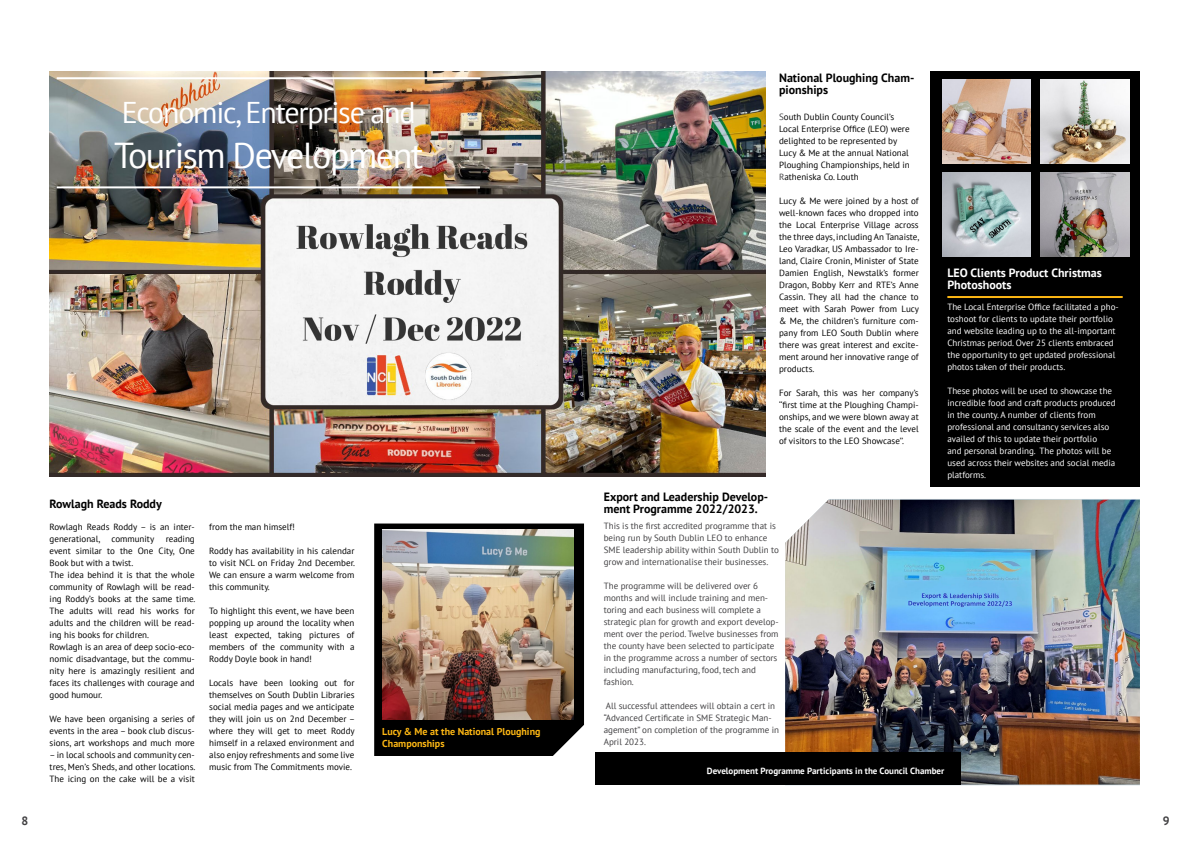
<style>
.page{position:relative;width:1191px;height:842px;background:#fff}
.page>*{position:absolute;margin:0;border:0;box-sizing:border-box;transform-origin:0 0}
.t1{font:36px "PT Sans";letter-spacing:-.04em;color:#fff}
.t2{font:30px "PT Sans";letter-spacing:-.04em;color:#fff}
.t3{font:700 12px/12px "PT Sans";color:#000}
.t4{font:700 12px/12px "PT Sans";color:#fff}
.t5{font:700 12px "PT Sans";color:#414042}
.t6{font:700 10px/12px "PT Sans";color:#fdb714}
.t7{font:9px/12px "PT Sans";color:#000;text-align:justify}
.t8{font:9px/12px "PT Sans";color:#414042}
.t9{font:9px/12px "PT Sans";color:#fff}
.t10{font:700 9px "PT Sans";color:#fff}
.s1{color:#414042}
</style>
<div class="page">
<svg style="left:374px;top:523px;width:210px;height:233px;fill:#000"></svg>
<img style="left:50px;top:72px;width:715px;height:404px">
<img style="left:382px;top:529px;width:191px;height:191px">
<hr style="left:57px;top:77px;width:423px;height:2px;background:#fff">
<hr style="left:57px;top:186px;width:423px;height:2px;background:#fff">
<div style="left:930px;top:71px;width:210px;height:415px;background:#000"></div>
<img style="left:785px;top:500px;width:355px;height:284px">
<div style="left:595px;top:753px;width:365px;height:32px;background:#000"></div>
<hr style="left:947px;top:296px;width:175px;height:2px;background:#fdb714">
<img style="left:942px;top:79px;width:88px;height:85px">
<img style="left:1040px;top:79px;width:89px;height:85px">
<img style="left:942px;top:172px;width:88px;height:85px">
<img style="left:1040px;top:172px;width:89px;height:85px">
<h2 class="t2" style="left:122px;top:93px;width:295px">Economic, Enterprise and</h2>
<h1 class="t1" style="left:114px;top:132px;width:311px">Tourism Development</h1>
<h3 class="t3" style="left:50px;top:498px;width:114px">Rowlagh Reads Roddy</h3>
<p class="t7" style="left:50px;top:521px;width:147px">Rowlagh Reads Roddy – is an inter&shy;generational, community</p>
<p class="t7" style="left:50px;top:533px;width:147px;text-align:left;text-indent:116px">reading event similar to the One City, One<br>Book but with a twist.<br>The idea behind it is that the whole community of Rowlagh will be read&shy;ing Roddy’s books at the same time.<br>The adults will read his works for adults and the children will be read&shy;ing his books for children.<br>Rowlagh is an area of deep socio-eco&shy;nomic disadvantage, but the commu&shy;nity here is amazingly resilient and faces its challenges with courage and good humour.</p>
<p class="t7" style="left:50px;top:713px;width:147px">We have been organising a series of events in the area – book club discus&shy;sions, art workshops and much more</p>
<p class="t7" style="left:50px;top:749px;width:147px">– in local schools and community cen&shy;tres, Men’s Sheds, and other locations.<br>The icing on the cake will be a visit</p>
<p class="t7" style="left:209px;top:521px;width:87px">from the man himself!</p>
<p class="t7" style="left:209px;top:545px;width:147px">Roddy has availability in his calendar to visit NCL on Friday 2nd December.<br>We can ensure a warm welcome from this community.</p>
<p class="t7" style="left:209px;top:605px;width:147px">To highlight this event, we have been popping up around the locality when least expected, taking pictures of members of the community with a Roddy Doyle book in hand!</p>
<p class="t7" style="left:209px;top:677px;width:147px">Locals have been looking out for themselves on South Dublin Libraries social media pages and we anticipate they will join us on 2nd December – where they will get to meet Roddy himself in a relaxed environment and also enjoy refreshments and some live music from The Commitments movie.</p>
<p class="t6" style="left:382px;top:725px;width:160px">Lucy &amp; Me at the National Ploughing<br>Champonships</p>
<h3 class="t3" style="left:779px;top:71px;width:137px">National Ploughing Cham&shy;pionships</h3>
<p class="t7" style="left:779px;top:110px;width:132px;text-align:left"><span class="s1">S</span>outh Dublin County Council’s<br>Local Enterprise Office (LEO) were delighted to be represented by<br>Lucy &amp; Me at the annual National<br>Ploughing Championships, held in<br><span class="s1">R</span>atheniska Co. Louth</p>
<p class="t7" style="left:779px;top:194px;width:142px">Lucy &amp; Me were joined by a host of well-known faces who dropped into the Local Enterprise Village across the three days, including An Tanaiste, Leo Varadkar, US Ambassador to Ire&shy;land, Claire Cronin, Minister of State Damien English, Newstalk’s former Dragon, Bobby Kerr and RTE’s Anne Cassin. They all had the chance to meet with Sarah Power from Lucy &amp; Me, the children’s furniture com&shy;pany from LEO South Dublin where there was great interest and excite&shy;ment around her innovative range of products.</p>
<p class="t7" style="left:779px;top:386px;width:141px">For Sarah, this was her company’s ‘‘first time at the Ploughing Champi&shy;onships, and we were blown away at the scale of the event and the level of visitors to the LEO Showcase’’.</p>
<h3 class="t3" style="left:604px;top:491px;width:166px">Export and Leadership Develop&shy;ment Programme 2022/2023.</h3>
<p class="t8" style="left:604px;top:520px;width:177px">This is the first accredited programme that is being run by South Dublin LEO to enhance SME leadership ability within South Dublin to grow and internationalise their businesses.</p>
<p class="t8" style="left:604px;top:580px;width:176px">The programme will be delivered over 6 months and will include training and men&shy;toring and each business will complete a strategic plan for growth and export develop&shy;ment over the period. Twelve businesses from the county have been selected to participate in the programme across a number of sectors including manufacturing, food, tech and fashion.</p>
<p class="t8" style="left:604px;top:700px;width:177px">All successful attendees will obtain a cert in “Advanced Certificate in SME Strategic Man&shy;agement” on completion of the programme in April 2023.</p>
<h3 class="t4" style="left:947px;top:267px;width:156px">LEO Clients Product Christmas<br>Photoshoots</h3>
<p class="t9" style="left:947px;top:301px;width:173px">The Local Enterprise Office facilitated a pho&shy;toshoot for clients to update their portfolio and website leading up to the all-important Christmas period. Over 25 clients embraced the opportunity to get updated professional photos taken of their products.</p>
<p class="t9" style="left:947px;top:385px;width:170px">These photos will be used to showcase the incredible food and craft products produced in the county. A number of clients from professional and consultancy services also availed of this to update their portfolio<br>and personal branding. The photos will be used across their websites and social media platforms.</p>
<p class="t10" style="left:707px;top:765px;width:239px">Development Programme Participants in the Council Chamber</p>
<h3 class="t5" style="left:22px;top:813px;width:8px">8</h3>
<h3 class="t5" style="left:1162px;top:812px;width:8px">9</h3>
</div>
